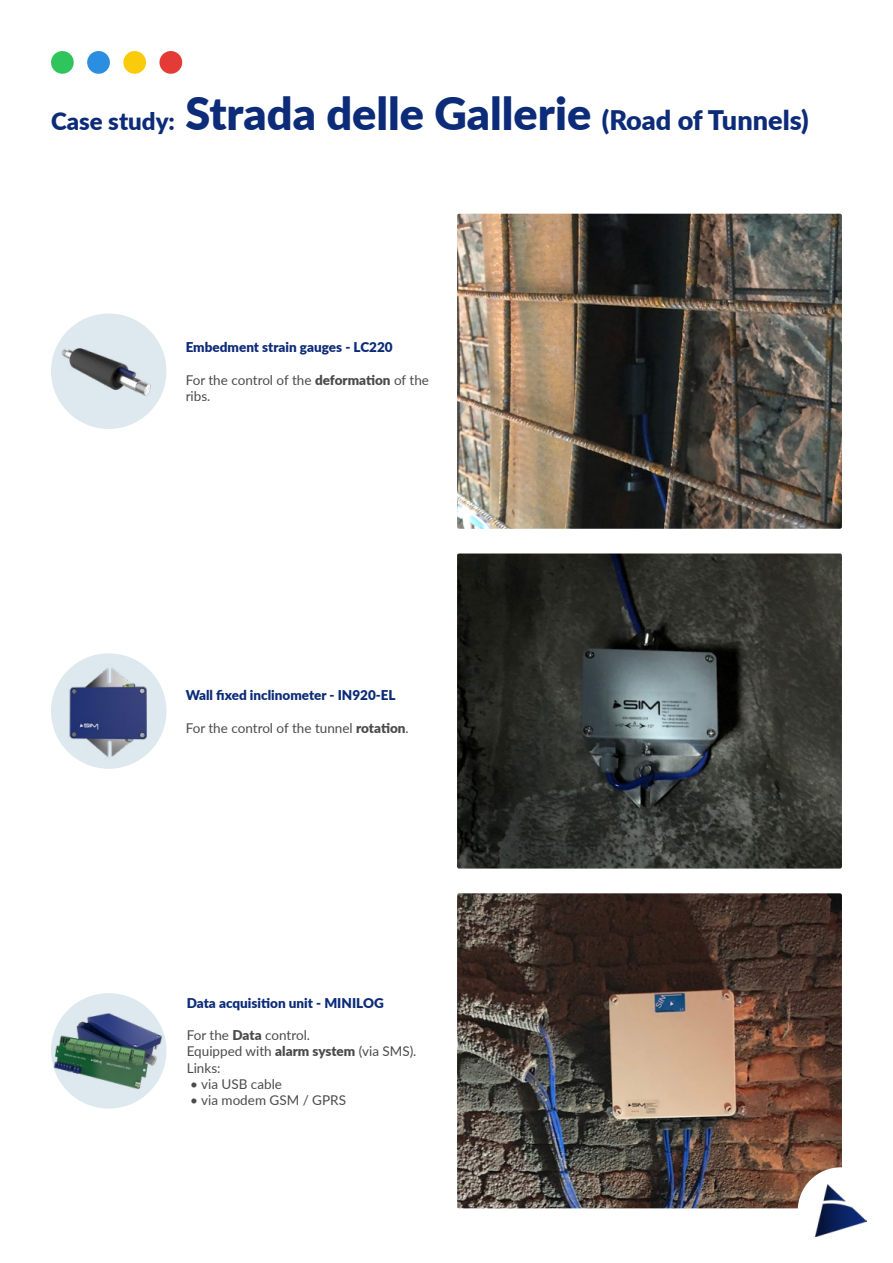
<style>
.page{position:relative;width:893px;height:1263px;background:#fff}
.page>*{position:absolute;margin:0;border:0;box-sizing:border-box;transform-origin:0 0}
.t1{font:900 45px "Lato";color:#0c2b79}
.t2{font:13.5px/16.2px "Lato";color:#4b4b4b}
.t3{font:900 13.5px "Lato";color:#0c2b79}
.s1{font-size:24px}
.s2{font-size:27px}
.s3{font-weight:900}
</style>
<div class="page">
<img style="left:51px;top:653px;width:115px;height:116px;border-radius:58px">
<img style="left:51px;top:993px;width:115px;height:115px;border-radius:58px">
<img style="left:457px;top:553px;width:385px;height:315px">
<img style="left:457px;top:214px;width:385px;height:315px">
<img style="left:457px;top:893px;width:385px;height:315px">
<div style="left:798px;top:1167px;width:86px;height:87px;background:#fff;border-radius:50%"></div>
<img style="left:51px;top:313px;width:115px;height:116px;border-radius:58px">
<img style="left:815px;top:1184px;width:52px;height:52px">
<div style="left:51px;top:51px;width:23px;height:23px;background:#30c45d;border-radius:50%"></div>
<div style="left:87px;top:51px;width:23px;height:23px;background:#2b8ee0;border-radius:50%"></div>
<div style="left:123px;top:51px;width:23px;height:23px;background:#f9cb0b;border-radius:50%"></div>
<div style="left:159px;top:51px;width:23px;height:23px;background:#e53b36;border-radius:50%"></div>
<h1 class="t1" style="left:51px;top:86px;width:759px"><span class="s1">Case study:</span> Strada delle Gallerie <span class="s2">(Road of Tunnels)</span></h1>
<p class="t3" style="left:186px;top:339px;width:209px">Embedment strain gauges - LC220</p>
<p class="t2" style="left:186px;top:371px;width:245px">For the control of the <span class="s3">deformation</span> of the ribs.</p>
<p class="t3" style="left:186px;top:687px;width:212px">Wall fixed inclinometer - IN920-EL</p>
<p class="t2" style="left:186px;top:719px;width:225px">For the control of the tunnel <span class="s3">rotation</span>.</p>
<p class="t3" style="left:187px;top:994px;width:199px">Data acquisition unit - MINILOG</p>
<p class="t2" style="left:187px;top:1027px;width:231px">For the <span class="s3">Data</span> control.<br>Equipped with <span class="s3">alarm system</span> (via SMS).<br>Links:</p>
<p class="t2" style="left:190px;top:1075px;width:93px">• via USB cable</p>
<p class="t2" style="left:190px;top:1091px;width:157px">• via modem GSM / GPRS</p>
</div>
